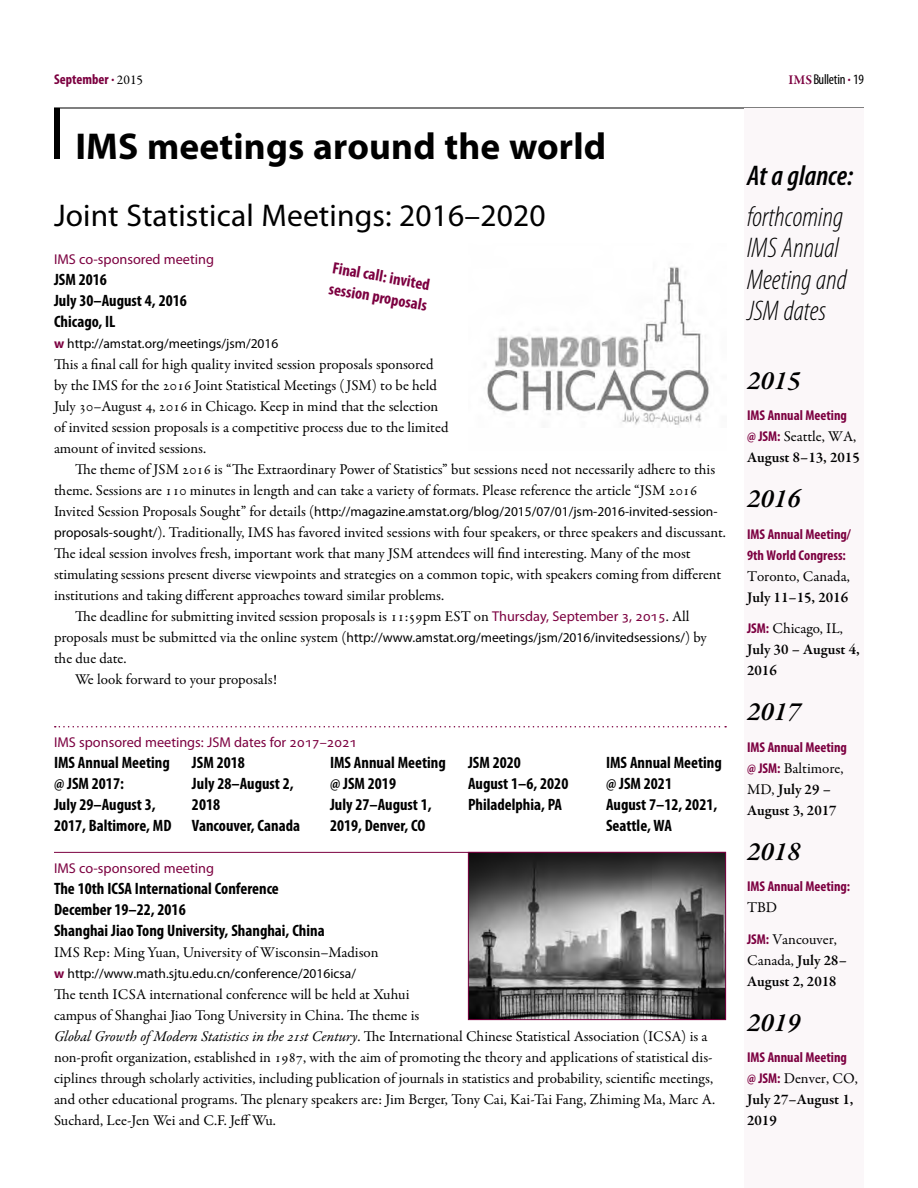
<style>
.page{position:relative;width:918px;height:1188px;background:#fff}
.page>*{position:absolute;margin:0;border:0;box-sizing:border-box;transform-origin:0 0}
.t1{font:700 37.5px "Myriad Pro";letter-spacing:.005em;color:#000}
.t2{font:31.5px "Myriad Pro";letter-spacing:.005em;color:#000}
.t3{font:italic 300 condensed 28.5px/31.5px "Myriad Pro";color:#000}
.t4{font:italic 600 condensed 28.5px "Myriad Pro";color:#000}
.t5{font:italic 600 27px "Garamond Premr Pro";color:#000}
.t6{font:700 condensed 16.5px/21px "Myriad Pro";color:#000}
.t7{font:700 condensed 16.5px/21px "Myriad Pro";color:#7c0040}
.t8{font:15px/21px "Garamond Premr Pro";color:#000}
.t9{font:600 15px/21px "Garamond Premr Pro";color:#000}
.t10{font:700 condensed 14.25px/21px "Myriad Pro";color:#7c0040}
.t11{font:14.25px "Myriad Pro";color:#7c0040}
.t12{font:condensed 14.25px "Myriad Pro";letter-spacing:-.01em;color:#000}
.t13{font:13.5px "Myriad Pro";color:#000}
.s1{font-family:"Garamond Premr Pro";font-weight:400;font-stretch:normal;font-size:13.5px;color:#000}
.s2{font-family:"Garamond Premr Pro";font-weight:600;font-stretch:normal;font-size:13.5px;color:#7c0040}
.s3{font-weight:700;color:#7c0040}
.s4{font-family:"Garamond Premr Pro";font-size:15px}
.s5{font-family:"Myriad Pro";font-size:13.5px}
.s6{font-family:"Myriad Pro";font-size:14.25px;color:#7c0040}
.s7{font-style:italic}
.s8{font-family:"Myriad Pro";font-weight:700;font-stretch:condensed;font-size:14.25px;color:#7c0040}
.s9{font-weight:400}
</style>
<div class="page">
<hr style="left:54px;top:108px;width:810px;height:1px;background:#000">
<div style="left:744px;top:108px;width:120px;height:1080px;background:#fbf7f9"></div>
<div style="left:54px;top:108px;width:6px;height:51px;background:#000"></div>
<svg style="left:55px;top:726px;width:671px;height:2px"></svg>
<hr style="left:54px;top:852px;width:672px;height:1px;background:#7c0040">
<img style="left:470px;top:854px;width:254px;height:164px">
<div style="left:468px;top:852px;width:258px;height:168px;border:1px solid #7c0040"></div>
<img style="left:487px;top:267px;width:222px;height:158px">
<p class="t10" style="left:54px;top:69px;width:91px">September . <span class="s1">2015</span></p>
<p class="t12" style="left:789px;top:72px;width:77px"><span class="s2">IMS</span> Bulletin <sup>.</sup> 19</p>
<h1 class="t1" style="left:75px;top:125px;width:532px">IMS meetings around the world</h1>
<h2 class="t2" style="left:54px;top:199px;width:493px">Joint Statistical Meetings: 2016–2020</h2>
<p class="t11" style="left:54px;top:251px;width:161px">IMS co-sponsored meeting</p>
<p class="t6" style="left:54px;top:269px;width:134px">JSM 2016<br>July 30–August 4, 2016<br>Chicago, IL</p>
<p class="t13" style="left:54px;top:336px;width:226px"><span class="s3">w</span> http://amstat.org/meetings/jsm/2016</p>
<p class="t8" style="left:54px;top:354px;width:396px">This a final call for high quality invited session proposals sponsored by the IMS for the 2016 Joint Statistical Meetings (JSM) to be held July 30–August 4, 2016 in Chicago. Keep in mind that the selection of invited session proposals is a competitive process due to the limited amount of invited sessions.</p>
<p class="t8" style="left:54px;top:459px;width:663px;text-indent:21px">The theme of JSM 2016 is “The Extraordinary Power of Statistics” but sessions need not necessarily adhere to this theme. Sessions are 110 minutes in length and can take a variety of formats. Please reference the article “JSM 2016</p>
<p class="t13" style="left:54px;top:504px;width:665px"><span class="s4">Invited Session Proposals Sought” for details (</span>http://magazine.amstat.org/blog/2015/07/01/jsm-2016-invited-session-</p>
<p class="t8" style="left:54px;top:522px;width:673px"><span class="s5">proposals-sought/</span>). Traditionally, IMS has favored invited sessions with four speakers, or three speakers and discussant.</p>
<p class="t8" style="left:54px;top:543px;width:638px">The ideal session involves fresh, important work that many JSM attendees will find interesting. Many of the most</p>
<p class="t8" style="left:54px;top:564px;width:669px">stimulating sessions present diverse viewpoints and strategies on a common topic, with speakers coming from different</p>
<p class="t8" style="left:54px;top:585px;width:392px">institutions and taking different approaches toward similar problems.</p>
<p class="t8" style="left:75px;top:606px;width:616px">The deadline for submitting invited session proposals is 11:59pm EST on <span class="s6">Thursday, September 3, 2015</span>. All</p>
<p class="t13" style="left:54px;top:630px;width:654px"><span class="s4">proposals must be submitted via the online system (</span>http://www.amstat.org/meetings/jsm/2016/invitedsessions/<span class="s4">) by</span></p>
<p class="t8" style="left:75px;top:648px;width:204px;text-indent:-21px">the due date.<br>We look forward to your proposals!</p>
<p class="t7" style="left:335px;top:257px;width:101px;rotate:10deg">Final call: invited session proposals</p>
<p class="t11" style="left:54px;top:734px;width:305px">IMS sponsored meetings: JSM dates for 2017–2021</p>
<p class="t6" style="left:54px;top:752px;width:119px">IMS Annual Meeting @ JSM 2017:<br>July 29–August 3,<br>2017, Baltimore, MD</p>
<p class="t6" style="left:192px;top:752px;width:110px">JSM 2018<br>July 28–August 2,<br>2018<br>Vancouver, Canada</p>
<p class="t6" style="left:330px;top:752px;width:117px">IMS Annual Meeting @ JSM 2019<br>July 27–August 1,<br>2019, Denver, CO</p>
<p class="t6" style="left:468px;top:752px;width:102px">JSM 2020<br>August 1–6, 2020<br>Philadelphia, PA</p>
<p class="t6" style="left:606px;top:752px;width:117px">IMS Annual Meeting @ JSM 2021<br>August 7–12, 2021,<br>Seattle, WA</p>
<p class="t11" style="left:54px;top:860px;width:161px">IMS co-sponsored meeting</p>
<p class="t6" style="left:54px;top:878px;width:272px">The 10th ICSA International Conference<br>December 19–22, 2016<br>Shanghai Jiao Tong University, Shanghai, China</p>
<p class="t8" style="left:54px;top:942px;width:326px">IMS Rep: Ming Yuan, University of Wisconsin–Madison</p>
<p class="t13" style="left:54px;top:966px;width:304px"><span class="s3">w</span> http://www.math.sjtu.edu.cn/conference/2016icsa/</p>
<p class="t8" style="left:54px;top:984px;width:663px">The tenth ICSA international conference will be held at Xuhui<br>campus of Shanghai Jiao Tong University in China. The theme is<br><span class="s7">Global Growth of Modern Statistics in the 21st Century</span>. The International Chinese Statistical Association (ICSA) is a non-profit organization, established in 1987, with the aim of promoting the theory and applications of statistical dis&shy;ciplines through scholarly activities, including publication of journals in statistics and probability, scientific meetings, and other educational programs. The plenary speakers are: Jim Berger, Tony Cai, Kai-Tai Fang, Zhiming Ma, Marc A.<br>Suchard, Lee-Jen Wei and C.F. Jeff Wu.</p>
<h3 class="t4" style="left:747px;top:161px;width:108px">At a glance:</h3>
<h3 class="t3" style="left:747px;top:201px;width:101px">forthcoming<br>IMS Annual<br>Meeting and<br>JSM dates</h3>
<h3 class="t5" style="left:747px;top:363px;width:55px">2015</h3>
<p class="t10" style="left:747px;top:405px;width:101px">IMS Annual Meeting</p>
<p class="t9" style="left:747px;top:426px;width:114px"><span class="s8">@ JSM:</span> <span class="s9">Seattle, WA,<br></span>August 8–13, 2015</p>
<h3 class="t5" style="left:747px;top:482px;width:55px">2016</h3>
<p class="t10" style="left:747px;top:523px;width:105px">IMS Annual Meeting/<br>9th World Congress:</p>
<p class="t8" style="left:747px;top:566px;width:104px">Toronto, Canada,</p>
<p class="t9" style="left:747px;top:581px;width:103px;line-height:31.5px">July 11–15, 2016<br><span class="s8">JSM:</span> <span class="s9">Chicago, IL,</span></p>
<p class="t9" style="left:747px;top:639px;width:114px">July 30 – August 4,<br>2016</p>
<h3 class="t5" style="left:747px;top:695px;width:55px">2017</h3>
<p class="t10" style="left:747px;top:736px;width:101px">IMS Annual Meeting</p>
<p class="t9" style="left:747px;top:758px;width:98px"><span class="s8">@ JSM:</span> <span class="s9">Baltimore,<br>MD,</span> July 29 –<br>August 3, 2017</p>
<h3 class="t5" style="left:747px;top:834px;width:55px">2018</h3>
<p class="t10" style="left:747px;top:876px;width:105px">IMS Annual Meeting:</p>
<p class="t8" style="left:747px;top:892px;width:91px;line-height:31.5px">TBD<br><span class="s8">JSM:</span> Vancouver,</p>
<p class="t9" style="left:747px;top:950px;width:101px"><span class="s9">Canada,</span> July 28–<br>August 2, 2018</p>
<h3 class="t5" style="left:747px;top:1005px;width:55px">2019</h3>
<p class="t10" style="left:747px;top:1047px;width:101px">IMS Annual Meeting</p>
<p class="t9" style="left:747px;top:1068px;width:112px"><span class="s8">@ JSM:</span> <span class="s9">Denver, CO,<br></span>July 27–August 1,<br>2019</p>
</div>
